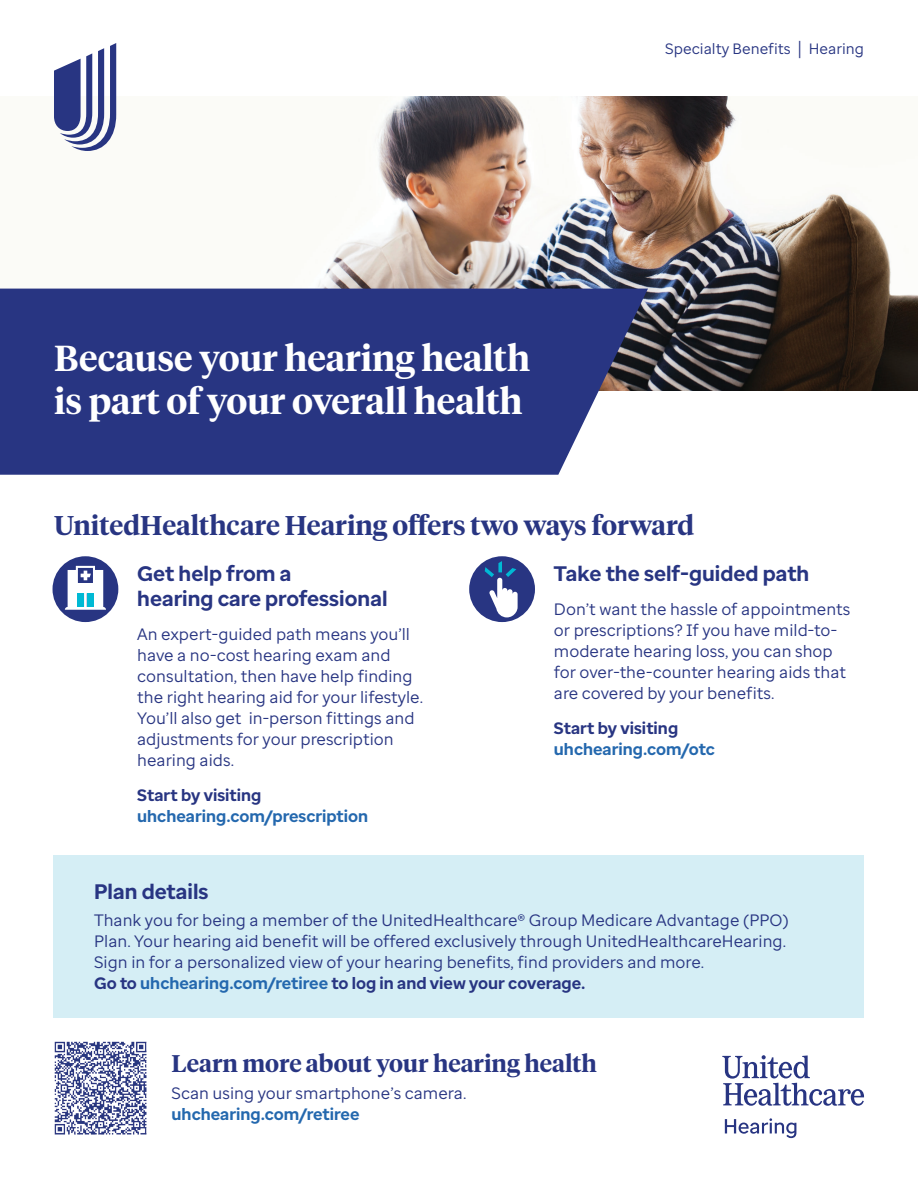
<style>
.page{position:relative;width:918px;height:1188px;background:#fff}
.page>*{position:absolute;margin:0;border:0;box-sizing:border-box;transform-origin:0 0}
.t1{font:600 36px/43.2px "UHC Serif Headline";color:#fff}
.t2{font:600 27px "UHC Serif Headline";color:#283582}
.t3{font:600 24px "UHC Serif Headline";color:#283582}
.t4{font:700 21px/25.2px "Enterprise Sans";color:#283582}
.t5{font:16.5px/21px "Enterprise Sans";color:#283582}
.t6{font:700 16.5px "Enterprise Sans";color:#2468ae}
.t7{font:700 16.5px "Enterprise Sans";color:#283582}
.t8{font:15px "Enterprise Sans";color:#283582}
.s1{font-size:18.75px}
.s2{font-weight:700}
.s3{font-weight:700;color:#2468ae}
</style>
<div class="page">
<svg style="left:722px;top:1055px;width:142px;height:51px"></svg>
<svg style="left:725px;top:1118px;width:71px;height:20px"></svg>
<div style="left:469px;top:556px;width:66px;height:66px;background:#283582;border-radius:50%"></div>
<svg style="left:485px;top:561px;width:33px;height:56px"></svg>
<div style="left:54px;top:856px;width:810px;height:162px;background:#d5eef5"></div>
<img style="left:0;top:97px;width:918px;height:294px">
<svg style="left:54px;top:43px;width:62px;height:108px"></svg>
<svg style="left:0;top:289px;width:648px;height:186px;fill:#283582"></svg>
<div style="left:53px;top:556px;width:65px;height:66px;background:#283582;border-radius:50%"></div>
<svg style="left:65px;top:566px;width:41px;height:44px"></svg>
<div style="left:77px;top:593px;width:7px;height:14px;background:#00b9d4"></div>
<div style="left:87px;top:593px;width:7px;height:14px;background:#00b9d4"></div>
<img style="left:54px;top:1041px;width:93px;height:94px">
<h1 class="t1" style="left:54px;top:335px;width:478px">Because your hearing health is part of your overall health</h1>
<p class="t8" style="left:665px;top:39px;width:200px">Specialty Benefits <span class="s1">|</span> Hearing</p>
<h2 class="t2" style="left:54px;top:506px;width:642px">UnitedHealthcare Hearing offers two ways forward</h2>
<p class="t4" style="left:137px;top:561px;width:252px">Get help from a<br>hearing care professional</p>
<p class="t5" style="left:137px;top:624px;width:287px">An expert-guided path means you’ll have a no-cost hearing exam and consultation, then have help finding the right hearing aid for your lifestyle.<br>You’ll also get in-person fittings and adjustments for your prescription hearing aids.</p>
<p class="t7" style="left:137px;top:784px;width:126px">Start by visiting</p>
<p class="t6" style="left:137px;top:805px;width:233px">uhchearing.com/prescription</p>
<p class="t4" style="left:554px;top:561px;width:257px">Take the self-guided path</p>
<p class="t5" style="left:554px;top:599px;width:298px">Don’t want the hassle of appointments or prescriptions? If you have mild-to&shy;moderate hearing loss, you can shop for over-the-counter hearing aids that are covered by your benefits.</p>
<p class="t7" style="left:554px;top:717px;width:126px">Start by visiting</p>
<p class="t6" style="left:554px;top:738px;width:162px">uhchearing.com/otc</p>
<p class="t4" style="left:94px;top:879px;width:116px">Plan details</p>
<p class="t5" style="left:94px;top:910px;width:696px">Thank you for being a member of the UnitedHealthcare® Group Medicare Advantage (PPO)<br>Plan. Your hearing aid benefit will be offered exclusively through UnitedHealthcareHearing.<br>Sign in for a personalized view of your hearing benefits, find providers and more.<br><span class="s2">Go to</span> <span class="s3">uhchearing.com/retiree</span> <span class="s2">to log in and view your coverage.</span></p>
<h3 class="t3" style="left:172px;top:1047px;width:427px">Learn more about your hearing health</h3>
<p class="t5" style="left:172px;top:1082px;width:296px">Scan using your smartphone’s camera.</p>
<p class="t6" style="left:172px;top:1103px;width:189px">uhchearing.com/retiree</p>
</div>
